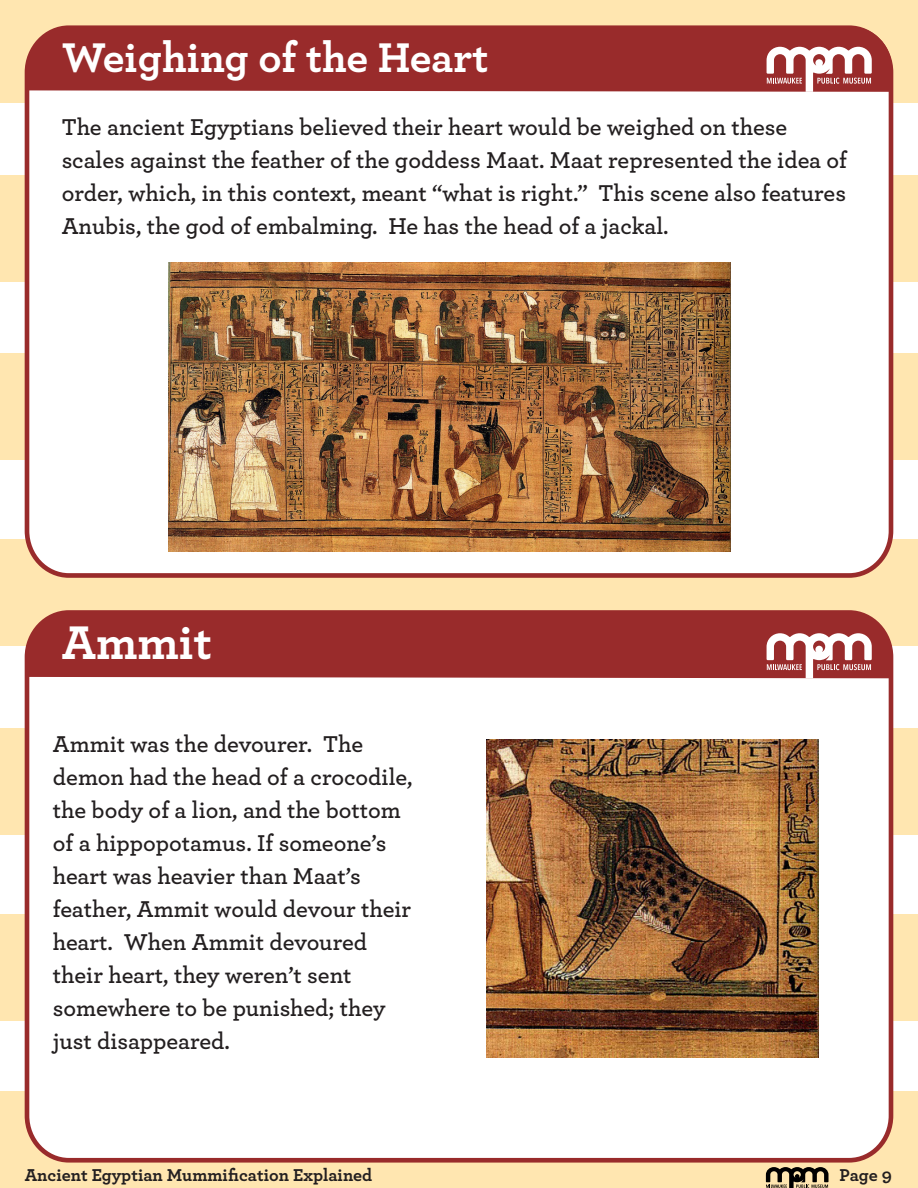
<style>
.page{position:relative;width:918px;height:1188px;background:#fff}
.page>*{position:absolute;margin:0;border:0;box-sizing:border-box;transform-origin:0 0}
.t1{font:700 49.5px "Archer";color:#fff}
.t2{font:700 43.5px "Archer";color:#fff}
.t3{font:600 24px/33px "Archer";color:#231f20}
.t4{font:700 18px "Archer";color:#231f20}
</style>
<div class="page">
<div style="left:0;top:0;width:918px;height:103px;background:#ffe6b0"></div>
<div style="left:0;top:175px;width:918px;height:107px;background:#ffe6b0"></div>
<div style="left:0;top:354px;width:918px;height:106px;background:#ffe6b0"></div>
<div style="left:0;top:729px;width:918px;height:106px;background:#ffe6b0"></div>
<div style="left:0;top:540px;width:918px;height:106px;background:#ffe6b0"></div>
<div style="left:0;top:915px;width:918px;height:106px;background:#ffe6b0"></div>
<div style="left:0;top:1092px;width:918px;height:96px;background:#ffe6b0"></div>
<div style="left:27px;top:28px;width:864px;height:547px;background:#fff;border-radius:43px"></div>
<div style="left:25px;top:25px;width:868px;height:553px;border:5px solid #992b2b;border-radius:43px"></div>
<div style="left:27px;top:613px;width:864px;height:547px;background:#fff;border-radius:43px"></div>
<div style="left:25px;top:610px;width:868px;height:553px;border:5px solid #992b2b;border-radius:43px"></div>
<svg style="left:766px;top:1167px;width:63px;height:21px"></svg>
<div style="left:28px;top:27px;width:864px;height:65px;background:#992b2b"></div>
<div style="left:28px;top:613px;width:864px;height:65px;background:#992b2b"></div>
<svg style="left:767px;top:47px;width:105px;height:45px"></svg>
<svg style="left:767px;top:633px;width:105px;height:45px"></svg>
<img style="left:168px;top:262px;width:562px;height:290px">
<img style="left:487px;top:739px;width:332px;height:319px">
<p class="t2" style="left:62px;top:23px;width:428px">Weighing of the Heart</p>
<p class="t3" style="left:62px;top:109px;width:787px">The ancient Egyptians believed their heart would be weighed on these scales against the feather of the goddess Maat. Maat represented the idea of order, which, in this context, meant “what is right.” This scene also features Anubis, the god of embalming. He has the head of a jackal.</p>
<p class="t1" style="left:62px;top:603px;width:152px">Ammit</p>
<p class="t3" style="left:53px;top:727px;width:361px">Ammit was the devourer. The demon had the head of a crocodile, the body of a lion, and the bottom of a hippopotamus. If someone’s heart was heavier than Maat’s feather, Ammit would devour their heart. When Ammit devoured their heart, they weren’t sent somewhere to be punished; they just disappeared.</p>
<p class="t4" style="left:25px;top:1161px;width:349px">Ancient Egyptian Mummification Explained</p>
<p class="t4" style="left:840px;top:1161px;width:54px">Page 9</p>
</div>
